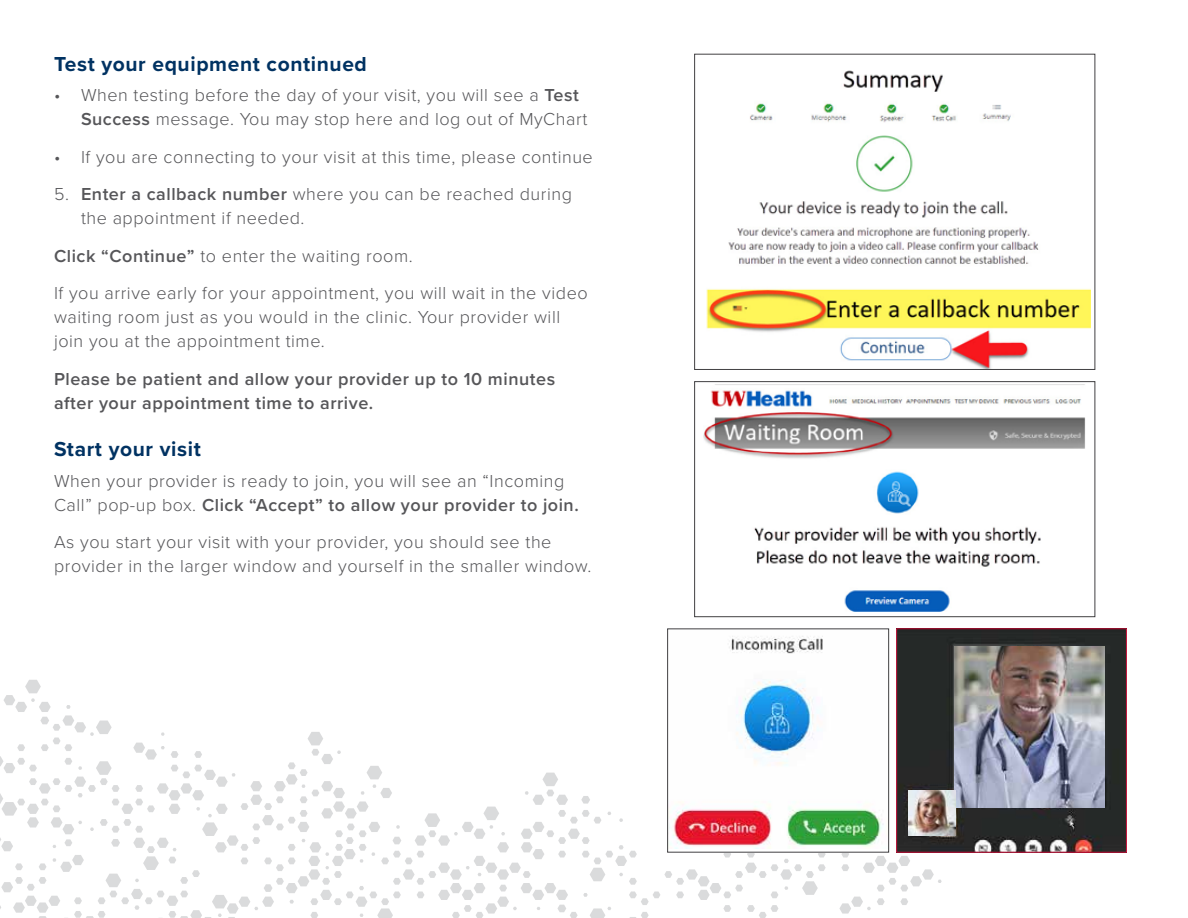
<style>
.page{position:relative;width:1188px;height:918px;background:#fff}
.page>*{position:absolute;margin:0;border:0;box-sizing:border-box;transform-origin:0 0}
.t1{font:700 21px "Proxima Nova";letter-spacing:.03em;color:#003262}
.t2{font:300 18px/24px "Proxima Nova";letter-spacing:.03em;color:#565659}
.t3{font:600 18px/24px "Proxima Nova";letter-spacing:.03em;color:#565659}
.s1{font-weight:600}
</style>
<div class="page">
<svg style="left:0;top:628px;width:942px;height:290px"></svg>
<img style="left:706px;top:70px;width:385px;height:298px">
<div style="left:694px;top:54px;width:401px;height:316px;border:1px solid #414042"></div>
<img style="left:704px;top:384px;width:381px;height:228px">
<div style="left:694px;top:381px;width:401px;height:236px;border:1px solid #414042"></div>
<img style="left:669px;top:631px;width:218px;height:217px">
<div style="left:667px;top:629px;width:222px;height:223px;border:1px solid #414042"></div>
<img style="left:899px;top:631px;width:226px;height:219px">
<img style="left:954px;top:646px;width:150px;height:161px">
<img style="left:908px;top:791px;width:48px;height:45px">
<p class="t1" style="left:54px;top:48px;width:314px">Test your equipment continued</p>
<p class="t2" style="left:81px;top:82px;width:508px;text-indent:-27px">• When testing before the day of your visit, you will see a <span class="s1">Test<br>Success</span> message. You may stop here and log out of MyChart</p>
<p class="t2" style="left:54px;top:144px;width:540px">• If you are connecting to your visit at this time, please continue</p>
<p class="t2" style="left:81px;top:181px;width:493px;text-indent:-27px">5. <span class="s1">Enter a callback number</span> where you can be reached during the appointment if needed.</p>
<p class="t2" style="left:54px;top:236px;width:535px;line-height:37.5px"><span class="s1">Click “Continue”</span> to enter the waiting room.<br>If you arrive early for your appointment, you will wait in the video</p>
<p class="t2" style="left:54px;top:304px;width:508px">waiting room just as you would in the clinic. Your provider will join you at the appointment time.</p>
<p class="t3" style="left:54px;top:366px;width:503px">Please be patient and allow your provider up to 10 minutes after your appointment time to arrive.</p>
<p class="t1" style="left:54px;top:433px;width:148px">Start your visit</p>
<p class="t2" style="left:54px;top:468px;width:526px">When your provider is ready to join, you will see an “Incoming<br>Call” pop-up box. <span class="s1">Click “Accept” to allow your provider to join.</span></p>
<p class="t2" style="left:54px;top:529px;width:539px">As you start your visit with your provider, you should see the provider in the larger window and yourself in the smaller window.</p>
</div>
